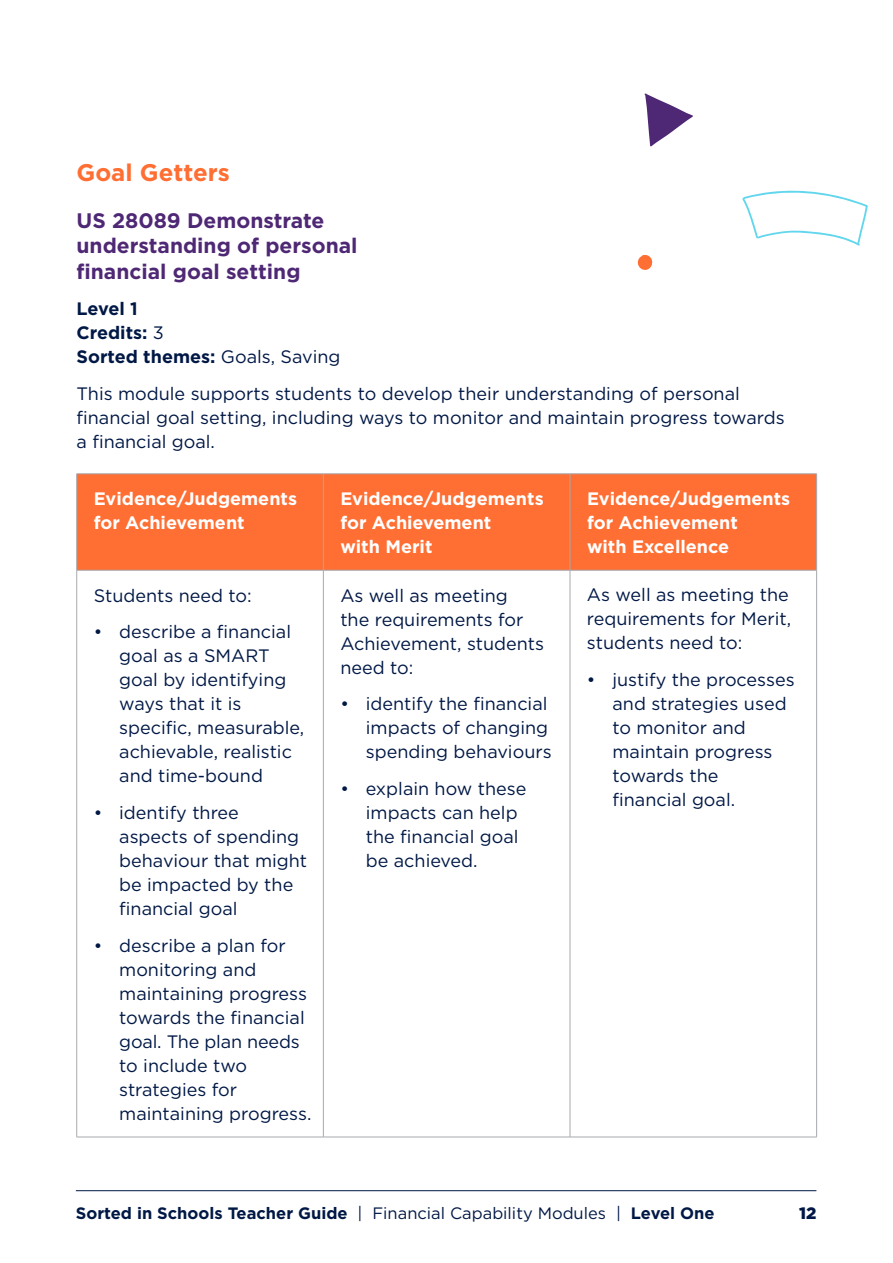
<style>
.page{position:relative;width:893px;height:1263px;background:#fff}
.page>*{position:absolute;margin:0;border:0;box-sizing:border-box;transform-origin:0 0}
.t1{font:700 24px "Gotham";color:#ff6e32}
.t2{font:700 21px/25.5px "Gotham";color:#4f2875}
.t3{font:18px/24px "Gotham";color:#001845}
.t4{font:700 18px/24px "Gotham";color:#fff}
.t5{font:700 18px/24px "Gotham";color:#001845}
.t6{font:700 16.5px "Gotham";color:#001845}
.t7{font:900 16.5px "Gotham";color:#001845}
.s1{font-weight:400}
</style>
<div class="page">
<hr style="left:76px;top:1190px;width:740px;height:1px;background:#001845">
<div style="left:77px;top:474px;width:739px;height:96px;background:#ff6e32"></div>
<hr style="left:77px;top:473px;width:246px;height:1px;background:#a7a9ac">
<hr style="left:76px;top:474px;width:1px;height:96px;background:#a7a9ac">
<hr style="left:323px;top:473px;width:247px;height:1px;background:#a7a9ac">
<hr style="left:323px;top:474px;width:1px;height:96px;background:#a7a9ac">
<hr style="left:570px;top:473px;width:247px;height:1px;background:#a7a9ac">
<hr style="left:570px;top:474px;width:1px;height:96px;background:#a7a9ac">
<hr style="left:816px;top:474px;width:1px;height:96px;background:#a7a9ac">
<hr style="left:77px;top:570px;width:246px;height:1px;background:#a7a9ac">
<hr style="left:76px;top:570px;width:1px;height:567px;background:#a7a9ac">
<hr style="left:323px;top:570px;width:247px;height:1px;background:#a7a9ac">
<hr style="left:323px;top:570px;width:1px;height:567px;background:#a7a9ac">
<hr style="left:570px;top:570px;width:247px;height:1px;background:#a7a9ac">
<hr style="left:570px;top:570px;width:1px;height:567px;background:#a7a9ac">
<hr style="left:816px;top:570px;width:1px;height:567px;background:#a7a9ac">
<hr style="left:77px;top:1137px;width:246px;height:1px;background:#a7a9ac">
<hr style="left:323px;top:1137px;width:247px;height:1px;background:#a7a9ac">
<hr style="left:570px;top:1137px;width:247px;height:1px;background:#a7a9ac">
<svg style="left:742px;top:190px;width:126px;height:56px"></svg>
<svg style="left:637px;top:255px;width:16px;height:15px"></svg>
<svg style="left:644px;top:93px;width:49px;height:54px"></svg>
<h1 class="t1" style="left:77px;top:156px;width:155px">Goal Getters</h1>
<p class="t2" style="left:77px;top:207px;width:283px">US 28089 Demonstrate understanding of personal financial goal setting</p>
<p class="t5" style="left:77px;top:297px;width:265px">Level 1<br>Credits: <span class="s1">3<br></span>Sorted themes: <span class="s1">Goals, Saving</span></p>
<p class="t3" style="left:77px;top:381px;width:710px">This module supports students to develop their understanding of personal financial goal setting, including ways to monitor and maintain progress towards a financial goal.</p>
<p class="t4" style="left:94px;top:487px;width:205px">Evidence/Judgements for Achievement</p>
<p class="t4" style="left:340px;top:487px;width:205px">Evidence/Judgements for Achievement<br>with Merit</p>
<p class="t4" style="left:587px;top:487px;width:205px">Evidence/Judgements for Achievement<br>with Excellence</p>
<p class="t3" style="left:94px;top:583px;width:160px">Students need to:</p>
<p class="t3" style="left:119px;top:620px;width:187px;text-indent:-26px">• describe a financial goal as a SMART goal by identifying ways that it is specific, measurable, achievable, realistic and time-bound</p>
<p class="t3" style="left:119px;top:800px;width:189px;text-indent:-26px">• identify three aspects of spending behaviour that might be impacted by the financial goal</p>
<p class="t3" style="left:119px;top:933px;width:194px;text-indent:-26px">• describe a plan for monitoring and maintaining progress towards the financial goal. The plan needs to include two strategies for maintaining progress.</p>
<p class="t3" style="left:587px;top:583px;width:206px">As well as meeting the requirements for Merit, students need to:</p>
<p class="t3" style="left:612px;top:667px;width:184px;text-indent:-26px">• justify the processes and strategies used to monitor and maintain progress towards the financial goal.</p>
<p class="t3" style="left:340px;top:583px;width:205px">As well as meeting<br>the requirements for<br>Achievement, students need to:</p>
<p class="t3" style="left:366px;top:691px;width:187px;text-indent:-26px">• identify the financial impacts of changing spending behaviours</p>
<p class="t3" style="left:366px;top:776px;width:162px;text-indent:-26px">• explain how these impacts can help the financial goal be achieved.</p>
<p class="t6" style="left:76px;top:1202px;width:640px">Sorted in Schools Teacher Guide <span class="s1">| Financial Capability Modules |</span> Level One</p>
<p class="t7" style="left:799px;top:1201px;width:19px">12</p>
</div>
